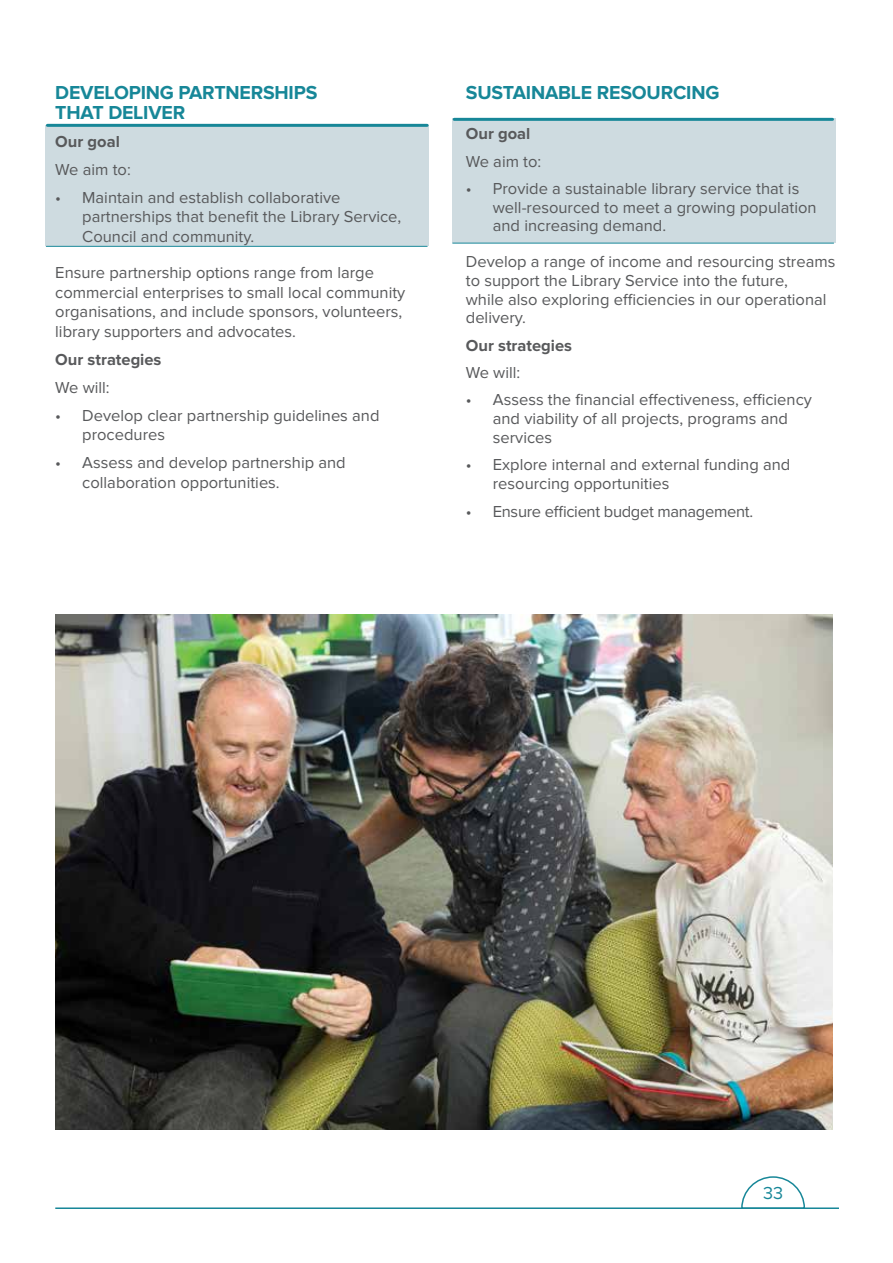
<style>
.page{position:relative;width:893px;height:1263px;background:#fff}
.page>*{position:absolute;margin:0;border:0;box-sizing:border-box;transform-origin:0 0}
.t1{font:700 19.5px/19.5px "Proxima Nova";letter-spacing:-.01em;color:#178798}
.t2{font:18px "Proxima Nova";color:#178798}
.t3{font:16.5px/18.8px "Proxima Nova";color:#58595b}
.t4{font:700 16.5px "Proxima Nova";color:#58595b}
.t5{font:16.5px "Proxima Nova";letter-spacing:-.02em;color:#58595b}
</style>
<div class="page">
<svg style="left:741px;top:1176px;width:64px;height:31px"></svg>
<hr style="left:55px;top:1207px;width:784px;height:2px;background:#178798">
<div style="left:452px;top:118px;width:384px;height:124px;background:#cedbe0"></div>
<hr style="left:453px;top:243px;width:381px;height:1px;background:#178798">
<div style="left:45px;top:125px;width:384px;height:121px;background:#cedbe0"></div>
<hr style="left:46px;top:246px;width:381px;height:1px;background:#178798">
<hr style="left:454px;top:118px;width:378px;height:3px;background:#178798">
<hr style="left:47px;top:124px;width:380px;height:3px;background:#178798">
<img style="left:55px;top:614px;width:778px;height:515px">
<p class="t1" style="left:55px;top:84px;width:264px">DEVELOPING PARTNERSHIPS<br>THAT DELIVER</p>
<p class="t4" style="left:55px;top:132px;width:66px">Our goal</p>
<p class="t3" style="left:55px;top:161px;width:77px">We aim to:</p>
<p class="t3" style="left:82px;top:188px;width:320px;line-height:19.5px;text-indent:-27px">• Maintain and establish collaborative partnerships that benefit the Library Service,<br>Council and community.</p>
<p class="t3" style="left:55px;top:264px;width:352px;line-height:19.5px">Ensure partnership options range from large commercial enterprises to small local community organisations, and include sponsors, volunteers, library supporters and advocates.</p>
<p class="t4" style="left:55px;top:350px;width:108px">Our strategies</p>
<p class="t3" style="left:55px;top:379px;width:56px">We will:</p>
<p class="t3" style="left:82px;top:406px;width:299px;line-height:19.5px;text-indent:-27px">• Develop clear partnership guidelines and procedures</p>
<p class="t3" style="left:82px;top:454px;width:265px;line-height:19.5px;text-indent:-27px">• Assess and develop partnership and collaboration opportunities.</p>
<p class="t1" style="left:466px;top:84px;width:255px">SUSTAINABLE RESOURCING</p>
<p class="t4" style="left:466px;top:124px;width:66px">Our goal</p>
<p class="t3" style="left:466px;top:152px;width:77px">We aim to:</p>
<p class="t3" style="left:493px;top:180px;width:325px;text-indent:-27px">• Provide a sustainable library service that is well-resourced to meet a growing population and increasing demand.</p>
<p class="t3" style="left:466px;top:253px;width:371px">Develop a range of income and resourcing streams to support the Library Service into the future,<br>while also exploring efficiencies in our operational delivery.</p>
<p class="t4" style="left:466px;top:336px;width:108px">Our strategies</p>
<p class="t3" style="left:466px;top:364px;width:56px">We will:</p>
<p class="t3" style="left:493px;top:391px;width:321px;text-indent:-27px">• Assess the financial effectiveness, efficiency and viability of all projects, programs and services</p>
<p class="t3" style="left:493px;top:456px;width:299px;text-indent:-27px">• Explore internal and external funding and resourcing opportunities</p>
<p class="t5" style="left:466px;top:502px;width:289px">• Ensure efficient budget management.</p>
<p class="t2" style="left:763px;top:1182px;width:22px">33</p>
</div>
